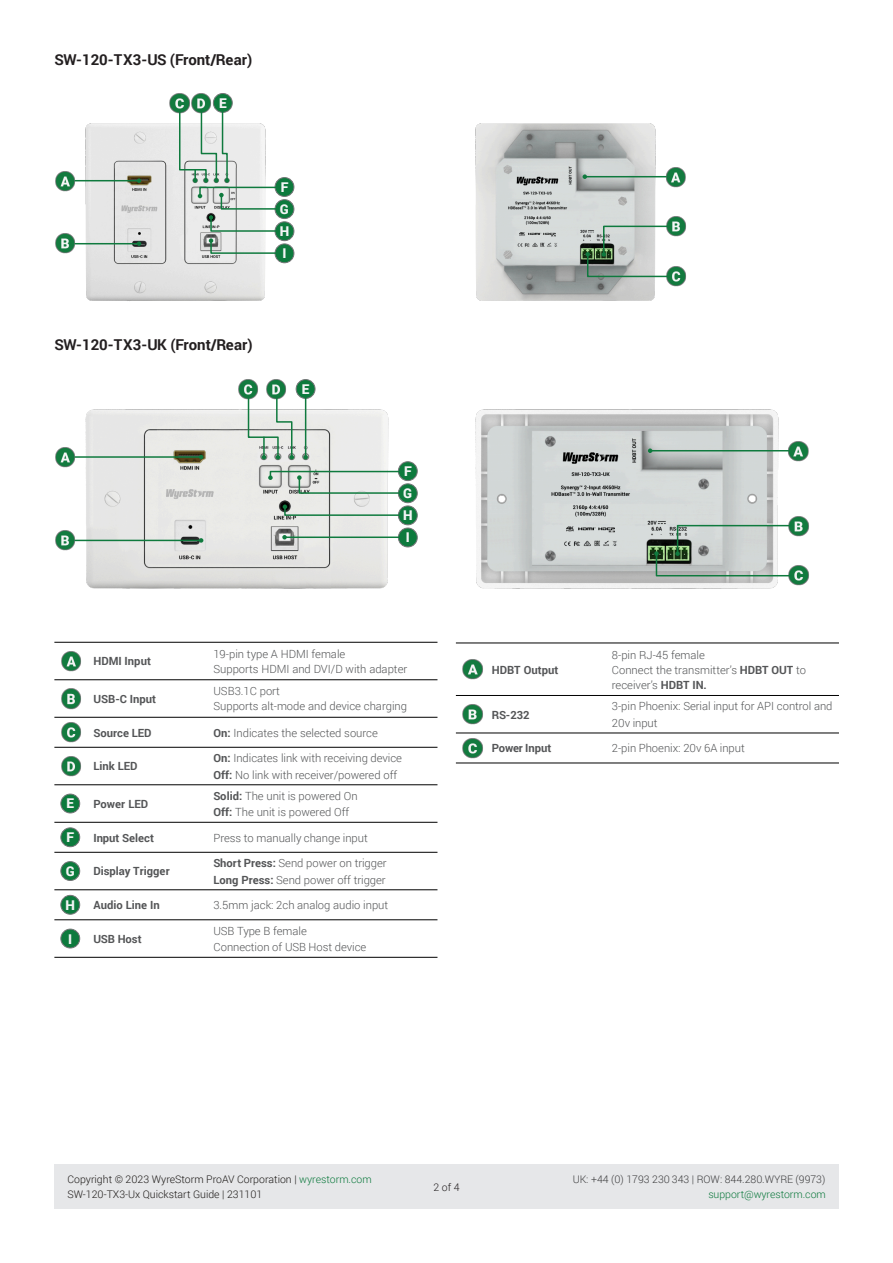
<style>
.page{position:relative;width:893px;height:1263px;background:#fff}
.page>*{position:absolute;margin:0;border:0;box-sizing:border-box;transform-origin:0 0}
.t1{font:700 15px "Roboto";color:#231f20}
.t2{font:900 13.5px "Roboto";color:#f3f4f5}
.t3{font:300 11.25px/16.5px "Roboto";color:#545557}
.t4{font:700 11.25px "Roboto";color:#545557}
.t5{font:300 10.5px/15px "Roboto";color:#1d1a18}
.t6{font:300 10.5px "Roboto";color:#3e3e3f}
.t7{font:300 10.5px "Roboto";color:#0d793d}
.t8{font:300 10.5px "Roboto";color:#231f20}
.s1{font-weight:700}
.s2{color:#0c793d}
</style>
<div class="page">
<div style="left:54px;top:1164px;width:785px;height:45px;background:#e6e7e9"></div>
<img style="left:55px;top:233px;width:21px;height:21px">
<img style="left:55px;top:530px;width:21px;height:21px">
<img style="left:666px;top:216px;width:20px;height:21px">
<img style="left:788px;top:516px;width:21px;height:20px">
<img style="left:169px;top:93px;width:42px;height:20px">
<img style="left:238px;top:379px;width:20px;height:20px">
<img style="left:666px;top:266px;width:20px;height:21px">
<img style="left:788px;top:565px;width:21px;height:21px">
<img style="left:266px;top:379px;width:20px;height:16px">
<div style="left:213px;top:93px;width:20px;height:20px;background:#0d7a3d;border:1px solid #747577;border-radius:50%"></div>
<div style="left:296px;top:379px;width:19px;height:20px;background:#0d7a3d;border:1px solid #747577;border-radius:50%"></div>
<div style="left:275px;top:177px;width:19px;height:20px;background:#0d7a3d;border:1px solid #747577;border-radius:50%"></div>
<div style="left:398px;top:461px;width:20px;height:20px;background:#0d7a3d;border:1px solid #747577;border-radius:50%"></div>
<div style="left:275px;top:199px;width:19px;height:20px;background:#0d7a3d;border:1px solid #747577;border-radius:50%"></div>
<div style="left:398px;top:483px;width:20px;height:20px;background:#0d7a3d;border:1px solid #747577;border-radius:50%"></div>
<div style="left:275px;top:221px;width:19px;height:20px;background:#0d7a3d;border:1px solid #747577;border-radius:50%"></div>
<div style="left:398px;top:506px;width:20px;height:19px;background:#0d7a3d;border:1px solid #747577;border-radius:50%"></div>
<div style="left:275px;top:243px;width:19px;height:20px;background:#0d7a3d;border:1px solid #747577;border-radius:50%"></div>
<div style="left:398px;top:528px;width:20px;height:19px;background:#0d7a3d;border:1px solid #747577;border-radius:50%"></div>
<img style="left:78px;top:123px;width:187px;height:178px">
<img style="left:476px;top:409px;width:302px;height:180px">
<img style="left:86px;top:408px;width:302px;height:181px">
<img style="left:475px;top:123px;width:189px;height:178px">
<img style="left:55px;top:171px;width:21px;height:20px">
<img style="left:55px;top:447px;width:20px;height:21px">
<img style="left:665px;top:167px;width:21px;height:20px">
<img style="left:788px;top:441px;width:21px;height:20px">
<svg style="left:137px;top:178px;width:4px;height:5px"></svg>
<hr style="left:75px;top:180px;width:63px;height:1px;background:#0f7a3e">
<svg style="left:199px;top:455px;width:4px;height:4px"></svg>
<hr style="left:75px;top:456px;width:125px;height:2px;background:#0f7a3e">
<svg style="left:582px;top:174px;width:5px;height:5px"></svg>
<hr style="left:586px;top:176px;width:80px;height:1px;background:#0f7a3e">
<svg style="left:648px;top:448px;width:4px;height:5px"></svg>
<hr style="left:651px;top:450px;width:137px;height:1px;background:#0f7a3e">
<svg style="left:247px;top:395px;width:47px;height:64px"></svg>
<svg style="left:268px;top:470px;width:134px;height:24px;background:#c3d2c8"></svg>
<svg style="left:283px;top:504px;width:119px;height:13px;background:#c5d4cb"></svg>
<svg style="left:209px;top:238px;width:70px;height:17px"></svg>
<svg style="left:282px;top:535px;width:5px;height:4px"></svg>
<hr style="left:286px;top:536px;width:115px;height:2px;background:#0f7a3e">
<svg style="left:585px;top:225px;width:86px;height:53px"></svg>
<svg style="left:654px;top:524px;width:139px;height:53px;background:#aebbb3"></svg>
<svg style="left:178px;top:109px;width:101px;height:123px"></svg>
<svg style="left:303px;top:455px;width:5px;height:4px"></svg>
<hr style="left:305px;top:396px;width:1px;height:60px;background:#0f7a3e">
<svg style="left:137px;top:241px;width:4px;height:5px"></svg>
<hr style="left:75px;top:243px;width:63px;height:1px;background:#0f7a3e">
<svg style="left:199px;top:538px;width:4px;height:5px"></svg>
<hr style="left:75px;top:540px;width:125px;height:1px;background:#0f7a3e">
<hr style="left:54px;top:642px;width:383px;height:1px;background:#000">
<hr style="left:54px;top:679px;width:383px;height:1px;background:#000">
<hr style="left:54px;top:717px;width:383px;height:1px;background:#000">
<hr style="left:54px;top:747px;width:383px;height:1px;background:#000">
<hr style="left:54px;top:784px;width:383px;height:1px;background:#000">
<hr style="left:54px;top:822px;width:383px;height:1px;background:#000">
<hr style="left:54px;top:852px;width:383px;height:1px;background:#000">
<hr style="left:54px;top:889px;width:383px;height:1px;background:#000">
<hr style="left:54px;top:919px;width:383px;height:1px;background:#000">
<hr style="left:54px;top:957px;width:383px;height:1px;background:#000">
<img style="left:61px;top:651px;width:20px;height:21px">
<img style="left:61px;top:688px;width:20px;height:21px">
<img style="left:61px;top:722px;width:20px;height:21px">
<img style="left:61px;top:756px;width:20px;height:21px">
<div style="left:60px;top:794px;width:20px;height:19px;background:#0d7a3d;border:1px solid #747577;border-radius:50%"></div>
<div style="left:60px;top:827px;width:20px;height:20px;background:#0d7a3d;border:1px solid #747577;border-radius:50%"></div>
<div style="left:60px;top:861px;width:20px;height:20px;background:#0d7a3d;border:1px solid #747577;border-radius:50%"></div>
<div style="left:60px;top:895px;width:20px;height:19px;background:#0d7a3d;border:1px solid #747577;border-radius:50%"></div>
<div style="left:60px;top:929px;width:20px;height:19px;background:#0d7a3d;border:1px solid #747577;border-radius:50%"></div>
<hr style="left:456px;top:643px;width:383px;height:1px;background:#000">
<hr style="left:456px;top:695px;width:383px;height:1px;background:#000">
<hr style="left:456px;top:733px;width:383px;height:1px;background:#000">
<hr style="left:456px;top:763px;width:383px;height:1px;background:#000">
<img style="left:462px;top:738px;width:21px;height:21px">
<img style="left:462px;top:704px;width:21px;height:21px">
<img style="left:462px;top:659px;width:21px;height:21px">
<h1 class="t1" style="left:54px;top:50px;width:199px">SW-120-TX3-US (Front/Rear)</h1>
<p class="t2" style="left:219px;top:94px;width:9px">E</p>
<p class="t2" style="left:281px;top:178px;width:9px">F</p>
<p class="t2" style="left:280px;top:200px;width:10px">G</p>
<p class="t2" style="left:280px;top:222px;width:11px">H</p>
<p class="t2" style="left:282px;top:244px;width:6px">I</p>
<h1 class="t1" style="left:54px;top:334px;width:200px">SW-120-TX3-UK (Front/Rear)</h1>
<p class="t2" style="left:302px;top:380px;width:9px">E</p>
<p class="t2" style="left:404px;top:462px;width:9px">F</p>
<p class="t2" style="left:403px;top:484px;width:10px">G</p>
<p class="t2" style="left:403px;top:506px;width:11px">H</p>
<p class="t2" style="left:406px;top:528px;width:6px">I</p>
<p class="t2" style="left:67px;top:794px;width:9px">E</p>
<p class="t2" style="left:67px;top:828px;width:9px">F</p>
<p class="t2" style="left:66px;top:862px;width:10px">G</p>
<p class="t2" style="left:66px;top:895px;width:11px">H</p>
<p class="t2" style="left:68px;top:929px;width:6px">I</p>
<p class="t4" style="left:93px;top:653px;width:59px">HDMI Input</p>
<p class="t3" style="left:213px;top:646px;width:195px;line-height:15px">19-pin type A HDMI female<br>Supports HDMI and DVI/D with adapter</p>
<p class="t4" style="left:93px;top:691px;width:64px">USB-C Input</p>
<p class="t3" style="left:213px;top:683px;width:195px;line-height:15px">USB3.1C port<br>Supports alt-mode and device charging</p>
<p class="t4" style="left:93px;top:725px;width:60px">Source LED</p>
<p class="t3" style="left:213px;top:724px;width:166px"><span class="s1">On:</span> Indicates the selected source</p>
<p class="t4" style="left:93px;top:758px;width:46px">Link LED</p>
<p class="t3" style="left:213px;top:749px;width:190px"><span class="s1">On:</span> Indicates link with receiving device<br><span class="s1">Off:</span> No link with receiver/powered off</p>
<p class="t4" style="left:93px;top:796px;width:56px">Power LED</p>
<p class="t3" style="left:213px;top:787px;width:146px"><span class="s1">Solid:</span> The unit is powered On<br><span class="s1">Off:</span> The unit is powered Off</p>
<p class="t4" style="left:93px;top:830px;width:62px">Input Select</p>
<p class="t3" style="left:213px;top:829px;width:156px">Press to manually change input</p>
<p class="t4" style="left:93px;top:863px;width:78px">Display Trigger</p>
<p class="t3" style="left:213px;top:854px;width:175px"><span class="s1">Short Press:</span> Send power on trigger<br><span class="s1">Long Press:</span> Send power off trigger</p>
<p class="t4" style="left:93px;top:897px;width:68px">Audio Line In</p>
<p class="t3" style="left:213px;top:896px;width:176px">3.5mm jack: 2ch analog audio input</p>
<p class="t4" style="left:93px;top:931px;width:50px">USB Host</p>
<p class="t3" style="left:213px;top:922px;width:154px">USB Type B female<br>Connection of USB Host device</p>
<p class="t4" style="left:492px;top:662px;width:68px">HDBT Output</p>
<p class="t3" style="left:612px;top:647px;width:196px;line-height:15px">8-pin RJ-45 female<br>Connect the transmitter’s <span class="s1">HDBT OUT</span> to receiver’s <span class="s1">HDBT IN.</span></p>
<p class="t4" style="left:492px;top:707px;width:39px">RS-232</p>
<p class="t3" style="left:612px;top:698px;width:222px">3-pin Phoenix: Serial input for API control and<br>20v input</p>
<p class="t4" style="left:492px;top:740px;width:61px">Power Input</p>
<p class="t3" style="left:612px;top:740px;width:134px">2-pin Phoenix: 20v 6A input</p>
<p class="t5" style="left:68px;top:1172px;width:306px">Copyright © 2023 WyreStorm ProAV Corporation | <span class="s2">wyrestorm.com<br></span>SW-120-TX3-Ux Quickstart Guide | 231101</p>
<p class="t6" style="left:573px;top:1172px;width:254px">UK: +44 (0) 1793 230 343 | ROW: 844.280.WYRE (9973)</p>
<p class="t8" style="left:433px;top:1180px;width:28px">2 of 4</p>
<p class="t7" style="left:708px;top:1187px;width:119px">support@wyrestorm.com</p>
</div>
